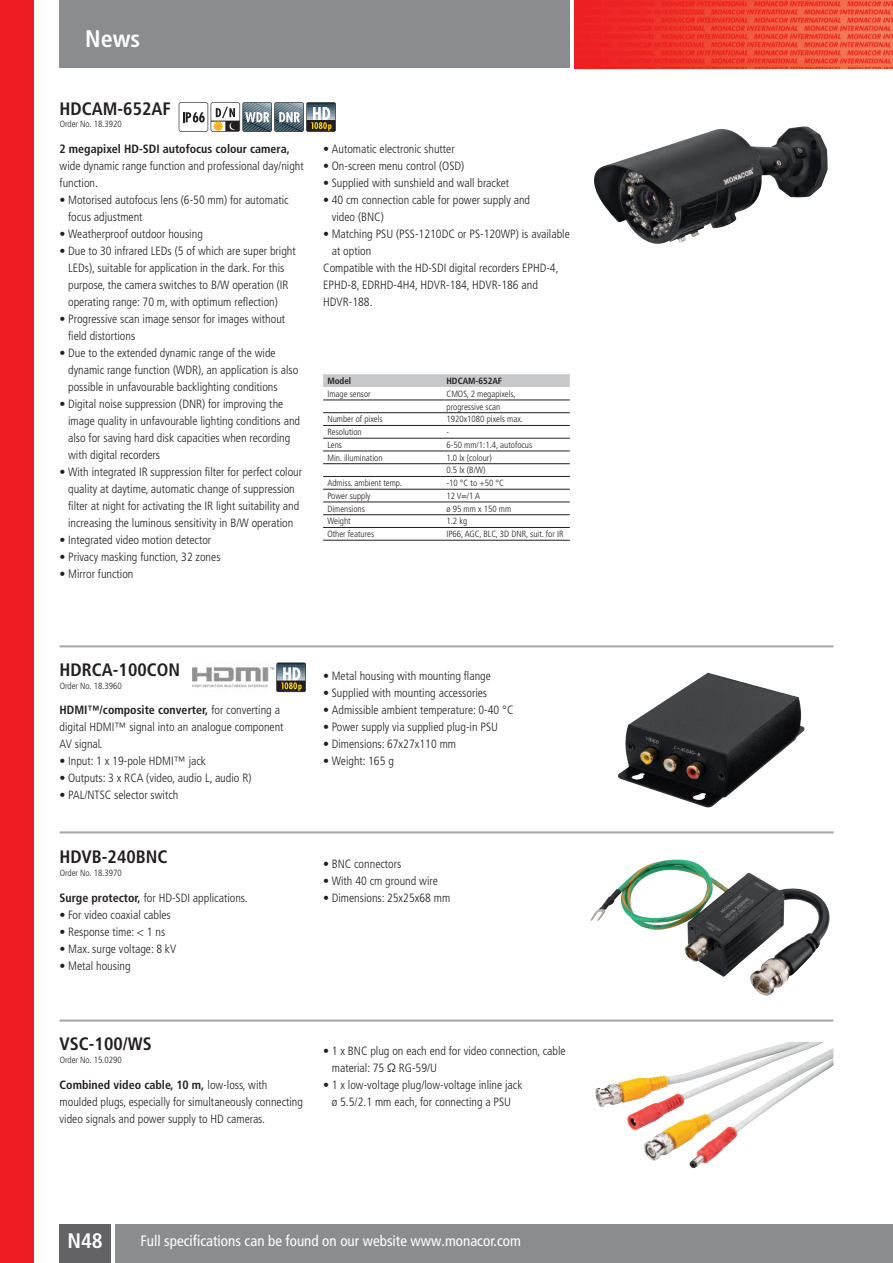
<style>
.page{position:relative;width:893px;height:1263px;background:#fff}
.page>*{position:absolute;margin:0;border:0;box-sizing:border-box;transform-origin:0 0}
.t1{font:700 condensed 24px "Frutiger LT Pro";color:#fff}
.t2{font:700 condensed 21px "Frutiger LT Pro";color:#fff}
.t3{font:700 condensed 18px "Frutiger LT Pro";color:#231f20}
.t4{font:condensed 15px "Frutiger LT Pro";color:#fff}
.t5{font:300 condensed 12px/17px "Frutiger LT Pro";color:#231f20}
.t6{font:700 condensed 12px "Frutiger LT Pro";color:#231f20}
.t7{font:300 condensed 9px/12.8px "Frutiger LT Pro";color:#231f20}
.t8{font:700 condensed 9px "Frutiger LT Pro";color:#231f20}
.s1{font-family:"Futura Monacor";font-weight:400;font-stretch:normal}
.s2{font-weight:700}
</style>
<div class="page">
<div style="left:0;top:0;width:34px;height:1263px;background:#ee1d23"></div>
<div style="left:60px;top:0;width:510px;height:68px;background:#8a8c8f"></div>
<div style="left:115px;top:1225px;width:778px;height:38px;background:#8a8c8f"></div>
<div style="left:60px;top:1225px;width:51px;height:38px;background:#636366"></div>
<img style="left:574px;top:0;width:319px;height:68px">
<svg style="left:179px;top:102px;width:157px;height:30px"></svg>
<img style="left:594px;top:126px;width:234px;height:118px">
<div style="left:323px;top:374px;width:247px;height:13px;background:#c7c8ca"></div>
<hr style="left:323px;top:400px;width:247px;height:1px;background:#231f20">
<hr style="left:323px;top:412px;width:247px;height:1px;background:#231f20">
<hr style="left:323px;top:425px;width:247px;height:1px;background:#231f20">
<hr style="left:323px;top:438px;width:247px;height:1px;background:#231f20">
<hr style="left:323px;top:451px;width:247px;height:1px;background:#231f20">
<hr style="left:323px;top:463px;width:247px;height:1px;background:#231f20">
<hr style="left:323px;top:476px;width:247px;height:1px;background:#231f20">
<hr style="left:323px;top:489px;width:247px;height:1px;background:#231f20">
<hr style="left:323px;top:502px;width:247px;height:1px;background:#231f20">
<hr style="left:323px;top:514px;width:247px;height:1px;background:#231f20">
<hr style="left:323px;top:527px;width:247px;height:1px;background:#231f20">
<hr style="left:323px;top:540px;width:247px;height:1px;background:#231f20">
<hr style="left:60px;top:645px;width:773px;height:2px;background:#a8a9ad">
<img style="left:192px;top:667px;width:82px;height:21px">
<svg style="left:276px;top:662px;width:30px;height:30px"></svg>
<img style="left:618px;top:673px;width:187px;height:135px">
<hr style="left:60px;top:831px;width:773px;height:2px;background:#a8a9ad">
<img style="left:590px;top:859px;width:240px;height:137px">
<hr style="left:60px;top:1019px;width:773px;height:3px;background:#a8a9ad">
<img style="left:641px;top:1042px;width:192px;height:127px">
<h1 class="t1" style="left:85px;top:30px;width:57px">News</h1>
<h3 class="t3" style="left:60px;top:102px;width:113px">HDCAM-652AF</h3>
<p class="t7" style="left:60px;top:119px;width:64px">Order No. 18.3920</p>
<p class="t6" style="left:60px;top:145px;width:232px">2 megapixel HD-SDI autofocus colour camera,</p>
<p class="t5" style="left:60px;top:159px;width:246px">wide dynamic range function and professional day/night function.</p>
<p class="t5" style="left:68px;top:193px;width:222px;text-indent:-9px">• Motorised autofocus lens (6-50 mm) for automatic focus adjustment</p>
<p class="t5" style="left:60px;top:227px;width:145px">• Weatherproof outdoor housing</p>
<p class="t5" style="left:68px;top:244px;width:229px;text-indent:-9px">• Due to 30 infrared LEDs (5 of which are super bright LEDs), suitable for application in the dark. For this purpose, the camera switches to B/W operation (IR operating range: 70 m, with optimum reflection)</p>
<p class="t5" style="left:68px;top:312px;width:219px;text-indent:-9px">• Progressive scan image sensor for images without field distortions</p>
<p class="t5" style="left:68px;top:346px;width:232px;text-indent:-9px">• Due to the extended dynamic range of the wide dynamic range function (WDR), an application is also possible in unfavourable backlighting conditions</p>
<p class="t5" style="left:68px;top:397px;width:234px;text-indent:-9px">• Digital noise suppression (DNR) for improving the image quality in unfavourable lighting conditions and also for saving hard disk capacities when recording with digital recorders</p>
<p class="t5" style="left:60px;top:465px;width:244px;text-align:center">• With integrated IR suppression filter for perfect colour quality at daytime, automatic change of suppression filter at night for activating the IR light suitability and increasing the luminous sensitivity in B/W operation</p>
<p class="t5" style="left:60px;top:533px;width:153px">• Integrated video motion detector</p>
<p class="t5" style="left:60px;top:550px;width:162px">• Privacy masking function, 32 zones</p>
<p class="t5" style="left:60px;top:567px;width:75px">• Mirror function</p>
<p class="t5" style="left:323px;top:142px;width:133px">• Automatic electronic shutter</p>
<p class="t5" style="left:323px;top:159px;width:142px">• On-screen menu control (OSD)</p>
<p class="t5" style="left:323px;top:176px;width:187px">• Supplied with sunshield and wall bracket</p>
<p class="t5" style="left:332px;top:193px;width:200px;text-indent:-9px">• 40 cm connection cable for power supply and video (BNC)</p>
<p class="t5" style="left:323px;top:227px;width:248px">• Matching PSU (PSS-1210DC or PS-120WP) is available</p>
<p class="t5" style="left:332px;top:244px;width:41px">at option</p>
<p class="t5" style="left:323px;top:261px;width:237px">Compatible with the HD-SDI digital recorders EPHD-4,</p>
<p class="t5" style="left:323px;top:278px;width:216px">EPHD-8, EDRHD-4H4, HDVR-184, HDVR-186 and</p>
<p class="t5" style="left:323px;top:295px;width:51px">HDVR-188.</p>
<p class="t8" style="left:327px;top:378px;width:25px">Model</p>
<p class="t8" style="left:446px;top:378px;width:57px">HDCAM-652AF</p>
<p class="t7" style="left:327px;top:388px;width:45px">Image sensor</p>
<p class="t7" style="left:446px;top:388px;width:71px">CMOS, 2 megapixels, progressive scan</p>
<p class="t7" style="left:327px;top:414px;width:57px">Number of pixels</p>
<p class="t7" style="left:446px;top:414px;width:78px">1920x1080 pixels max.</p>
<p class="t7" style="left:327px;top:426px;width:36px">Resolution</p>
<p class="t7" style="left:446px;top:426px;width:4px">-</p>
<p class="t7" style="left:327px;top:439px;width:16px">Lens</p>
<p class="t7" style="left:446px;top:439px;width:87px">6-50 mm/1:1.4, autofocus</p>
<p class="t7" style="left:327px;top:452px;width:57px">Min. illumination</p>
<p class="t7" style="left:446px;top:452px;width:47px">1.0 lx (colour)<br>0.5 lx (B/W)</p>
<p class="t7" style="left:327px;top:477px;width:76px">Admiss. ambient temp.</p>
<p class="t7" style="left:446px;top:477px;width:59px">-10 °C to +50 °C</p>
<p class="t7" style="left:327px;top:490px;width:45px">Power supply</p>
<p class="t7" style="left:446px;top:490px;width:35px">12 V<span class="s1">‡</span>/1 A</p>
<p class="t7" style="left:327px;top:503px;width:39px">Dimensions</p>
<p class="t7" style="left:446px;top:503px;width:66px">ø 95 mm x 150 mm</p>
<p class="t7" style="left:327px;top:516px;width:25px">Weight</p>
<p class="t7" style="left:446px;top:516px;width:22px">1.2 kg</p>
<p class="t7" style="left:327px;top:528px;width:48px">Other features</p>
<p class="t7" style="left:446px;top:528px;width:119px">IP66, AGC, BLC, 3D DNR, suit. for IR</p>
<h3 class="t3" style="left:60px;top:663px;width:122px">HDRCA-100CON</h3>
<p class="t7" style="left:60px;top:680px;width:64px">Order No. 18.3960</p>
<p class="t5" style="left:60px;top:703px;width:226px"><span class="s2">HDMI™/composite converter,</span> for converting a digital HDMI™ signal into an analogue component<br>AV signal.</p>
<p class="t5" style="left:60px;top:754px;width:148px">• Input: 1 x 19-pole HDMI™ jack</p>
<p class="t5" style="left:60px;top:771px;width:193px">• Outputs: 3 x RCA (video, audio L, audio R)</p>
<p class="t5" style="left:60px;top:788px;width:120px">• PAL/NTSC selector switch</p>
<h3 class="t3" style="left:60px;top:850px;width:109px">HDVB-240BNC</h3>
<p class="t7" style="left:60px;top:867px;width:64px">Order No. 18.3970</p>
<p class="t5" style="left:60px;top:890px;width:189px"><span class="s2">Surge protector,</span> for HD-SDI applications.</p>
<p class="t5" style="left:60px;top:907px;width:113px">• For video coaxial cables</p>
<p class="t5" style="left:60px;top:924px;width:107px">• Response time: &lt; 1 ns</p>
<p class="t5" style="left:60px;top:941px;width:118px">• Max. surge voltage: 8 kV</p>
<p class="t5" style="left:60px;top:958px;width:72px">• Metal housing</p>
<p class="t5" style="left:323px;top:669px;width:169px">• Metal housing with mounting flange</p>
<p class="t5" style="left:323px;top:686px;width:165px">• Supplied with mounting accessories</p>
<p class="t5" style="left:323px;top:703px;width:192px">• Admissible ambient temperature: 0-40 °C</p>
<p class="t5" style="left:323px;top:720px;width:176px">• Power supply via supplied plug-in PSU</p>
<p class="t5" style="left:323px;top:737px;width:134px">• Dimensions: 67x27x110 mm</p>
<p class="t5" style="left:323px;top:754px;width:72px">• Weight: 165 g</p>
<p class="t5" style="left:323px;top:856px;width:80px">• BNC connectors</p>
<p class="t5" style="left:323px;top:873px;width:116px">• With 40 cm ground wire</p>
<p class="t5" style="left:323px;top:890px;width:129px">• Dimensions: 25x25x68 mm</p>
<h3 class="t3" style="left:60px;top:1038px;width:94px">VSC-100/WS</h3>
<p class="t7" style="left:60px;top:1054px;width:64px">Order No. 15.0290</p>
<p class="t5" style="left:60px;top:1077px;width:245px"><span class="s2">Combined video cable, 10 m,</span> low-loss, with moulded plugs, especially for simultaneously connecting video signals and power supply to HD cameras.</p>
<p class="t5" style="left:332px;top:1043px;width:235px;text-indent:-9px">• 1 x BNC plug on each end for video connection, cable material: 75 Ω RG-59/U</p>
<p class="t5" style="left:323px;top:1077px;width:201px;text-align:center">• 1 x low-voltage plug/low-voltage inline jack ø 5.5/2.1 mm each, for connecting a PSU</p>
<h2 class="t2" style="left:67px;top:1233px;width:37px">N48</h2>
<p class="t4" style="left:140px;top:1235px;width:382px">Full specifications can be found on our website www.monacor.com</p>
</div>
